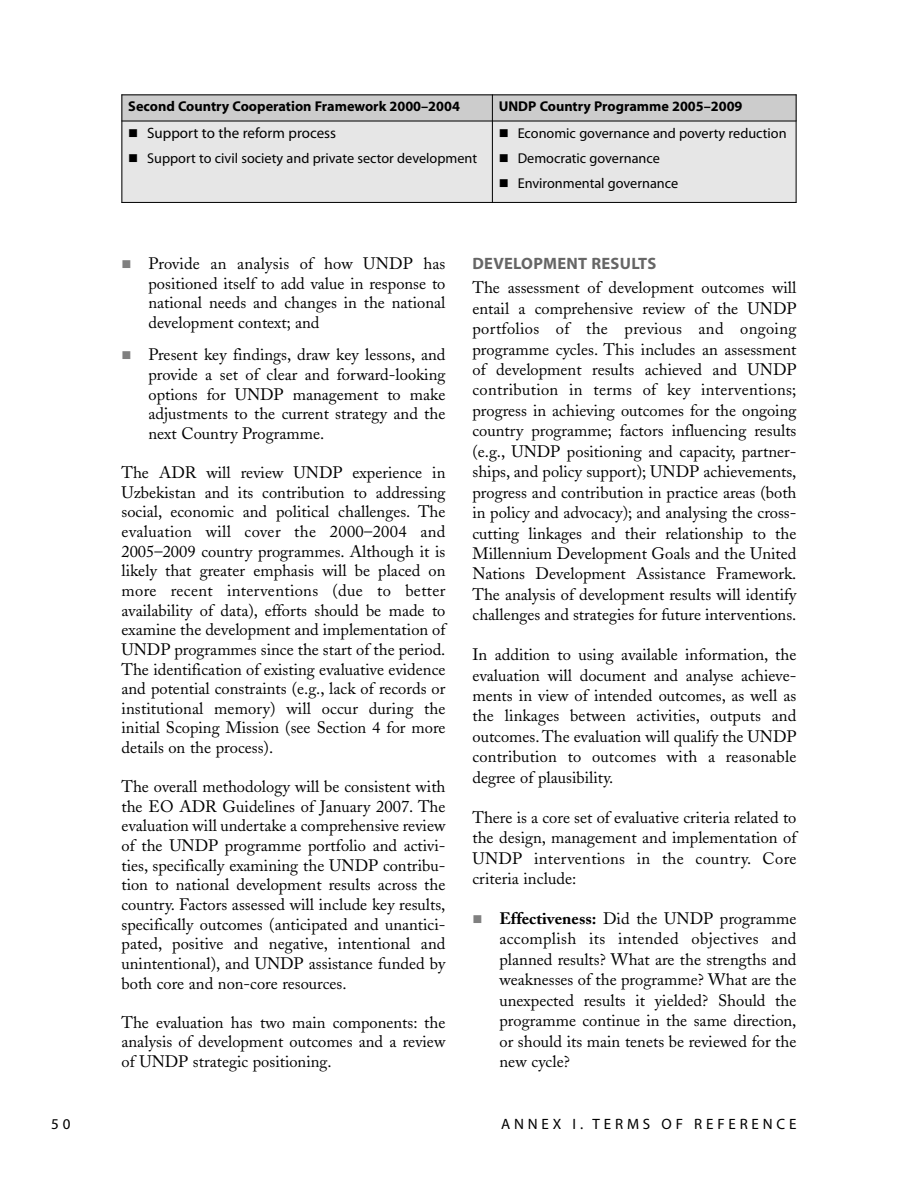
<style>
.page{position:relative;width:918px;height:1188px;background:#fff}
.page>*{position:absolute;margin:0;border:0;box-sizing:border-box;transform-origin:0 0}
.t1{font:16.5px/19.6px "Adobe Caslon";color:#000;text-align:justify}
.t2{font:700 16.5px "Myriad";letter-spacing:.015em;color:#666}
.t3{font:15px "Myriad MM.412.wt.601.wd";letter-spacing:.255em;color:#000}
.t4{font:15px "Myriad";color:#000}
.t5{font:14.25px/25.2px "Myriad";color:#000}
.t6{font:700 14.25px "Myriad";color:#000}
.s1{font-weight:700}
</style>
<div class="page">
<div style="left:122px;top:94px;width:674px;height:109px;background:#e6e6e6"></div>
<div style="left:122px;top:94px;width:370px;height:27px;background:#ccc"></div>
<div style="left:492px;top:94px;width:304px;height:27px;background:#ccc"></div>
<hr style="left:122px;top:94px;width:1px;height:109px;background:#000">
<hr style="left:492px;top:94px;width:1px;height:109px;background:#000">
<hr style="left:796px;top:94px;width:1px;height:109px;background:#000">
<hr style="left:122px;top:94px;width:674px;height:1px;background:#000">
<hr style="left:122px;top:121px;width:674px;height:1px;background:#000">
<hr style="left:122px;top:202px;width:674px;height:1px;background:#000">
<p class="t6" style="left:128px;top:101px;width:333px">Second Country Cooperation Framework 2000–2004</p>
<p class="t6" style="left:499px;top:101px;width:245px">UNDP Country Programme 2005–2009</p>
<p class="t4" style="left:147px;top:127px;width:190px">Support to the reform process</p>
<p class="t5" style="left:147px;top:147px;width:331px">Support to civil society and private sector development</p>
<p class="t5" style="left:518px;top:122px;width:270px">Economic governance and poverty reduction<br>Democratic governance<br>Environmental governance</p>
<p class="t1" style="left:148px;top:256px;width:299px">Provide an analysis of how UNDP has positioned itself to add value in response to national needs and changes in the national development context; and</p>
<p class="t1" style="left:148px;top:347px;width:299px">Present key findings, draw key lessons, and provide a set of clear and forward-looking options for UNDP management to make adjustments to the current strategy and the next Country Programme.</p>
<p class="t1" style="left:121px;top:465px;width:326px">The ADR will review UNDP experience in Uzbekistan and its contribution to addressing social, economic and political challenges. The evaluation will cover the 2000–2004 and 2005–2009 country programmes. Although it is likely that greater emphasis will be placed on more recent interventions (due to better availability of data), efforts should be made to examine the development and implementation of UNDP programmes since the start of the period.<br>The identification of existing evaluative evidence and potential constraints (e.g., lack of records or institutional memory) will occur during the initial Scoping Mission (see Section 4 for more details on the process).</p>
<p class="t1" style="left:121px;top:779px;width:326px">The overall methodology will be consistent with the EO ADR Guidelines of January 2007. The evaluation will undertake a comprehensive review of the UNDP programme portfolio and activi&shy;ties, specifically examining the UNDP contribu&shy;tion to national development results across the country. Factors assessed will include key results, specifically outcomes (anticipated and unantici&shy;pated, positive and negative, intentional and unintentional), and UNDP assistance funded by both core and non-core resources.</p>
<p class="t1" style="left:121px;top:1014px;width:326px">The evaluation has two main components: the analysis of development outcomes and a review of UNDP strategic positioning.</p>
<p class="t2" style="left:472px;top:257px;width:185px">DEVELOPMENT RESULTS</p>
<p class="t1" style="left:472px;top:279px;width:326px;line-height:20.4px">The assessment of development outcomes will entail a comprehensive review of the UNDP portfolios of the previous and ongoing programme cycles. This includes an assessment of development results achieved and UNDP contribution in terms of key interventions; progress in achieving outcomes for the ongoing country programme; factors influencing results (e.g., UNDP positioning and capacity, partner&shy;ships, and policy support); UNDP achievements, progress and contribution in practice areas (both in policy and advocacy); and analysing the cross&shy;cutting linkages and their relationship to the Millennium Development Goals and the United Nations Development Assistance Framework.<br>The analysis of development results will identify challenges and strategies for future interventions.</p>
<p class="t1" style="left:472px;top:646px;width:326px;line-height:20.4px">In addition to using available information, the evaluation will document and analyse achieve&shy;ments in view of intended outcomes, as well as the linkages between activities, outputs and outcomes. The evaluation will qualify the UNDP contribution to outcomes with a reasonable degree of plausibility.</p>
<p class="t1" style="left:472px;top:809px;width:326px;line-height:20.4px">There is a core set of evaluative criteria related to the design, management and implementation of UNDP interventions in the country. Core criteria include:</p>
<p class="t1" style="left:499px;top:910px;width:299px;line-height:20.4px"><span class="s1">Effectiveness:</span> Did the UNDP programme accomplish its intended objectives and planned results? What are the strengths and weaknesses of the programme? What are the unexpected results it yielded? Should the programme continue in the same direction, or should its main tenets be reviewed for the new cycle?</p>
<p class="t3" style="left:51px;top:1118px;width:21px">5 0</p>
<p class="t3" style="left:501px;top:1119px;width:297px">ANNEX I. TERMS OF REFERENCE</p>
</div>
